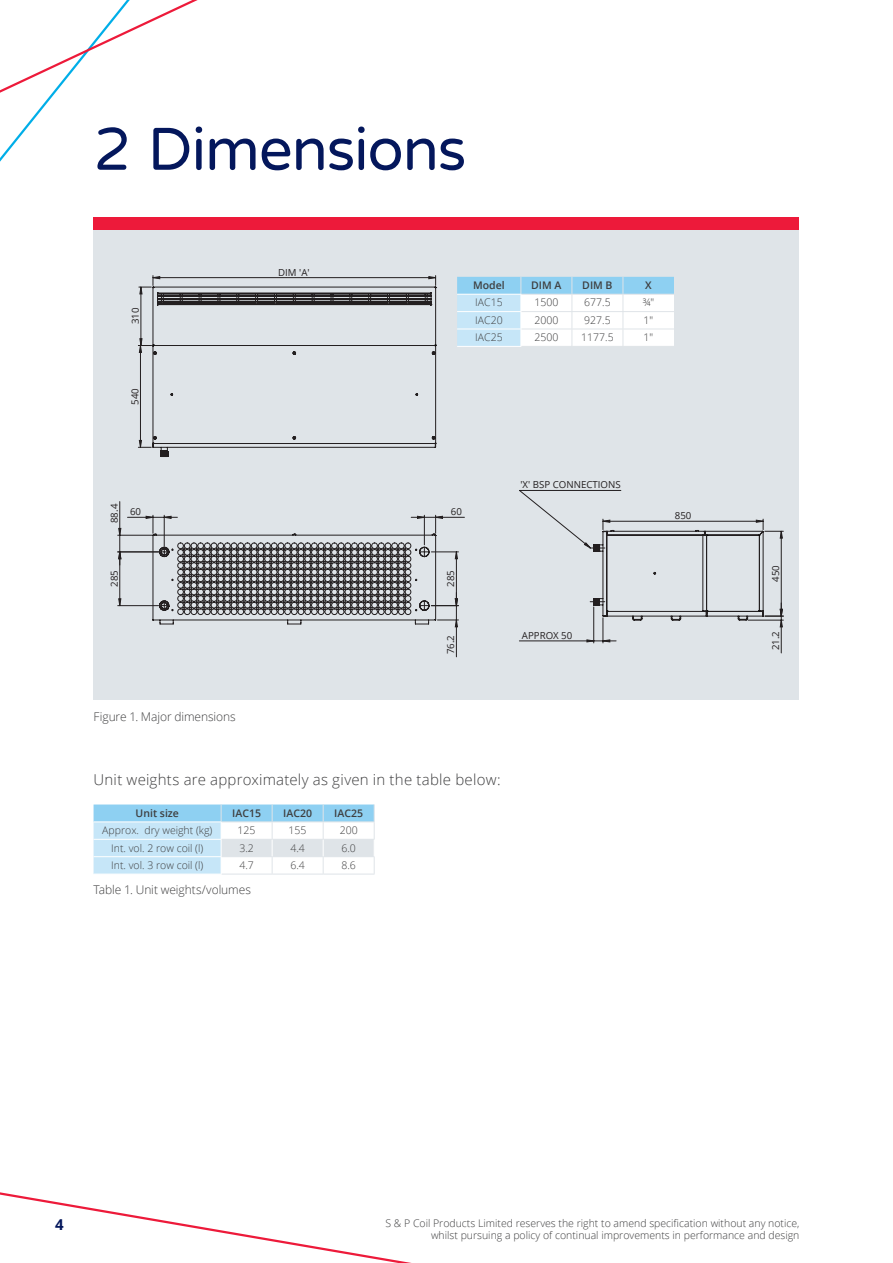
<style>
.page{position:relative;width:893px;height:1263px;background:#fff}
.page>*{position:absolute;margin:0;border:0;box-sizing:border-box;transform-origin:0 0}
.t1{font:60px "Varela Round";letter-spacing:-.025em;color:#04175c}
.t2{font:300 15px "Open Sans";letter-spacing:.015em;color:#3e3e3f}
.t3{font:700 15px "Open Sans";color:#04175c}
.t4{font:300 12px "Open Sans";letter-spacing:-.005em;color:#3e3e3f}
.t5{font:300 10.5px/12.6px "Open Sans";color:#3e3e3f;text-align:right}
.t6{font:600 10.5px "Open Sans";color:#3e3e3f}
.t7{font:9.6px "Open Sans";color:#231f20}
</style>
<div class="page">
<div style="left:94px;top:217px;width:705px;height:13px;background:#ed1a3a"></div>
<div style="left:94px;top:230px;width:705px;height:469px;background:#dfe4e8"></div>
<svg style="left:0;top:0;width:198px;height:232px"></svg>
<svg style="left:0;top:1192px;width:411px;height:71px"></svg>
<hr style="left:781px;top:620px;width:1px;height:33px;background:#231f20">
<hr style="left:456px;top:620px;width:1px;height:37px;background:#231f20">
<svg style="left:118px;top:277px;width:665px;height:366px"></svg>
<hr style="left:457px;top:294px;width:64px;height:1px;background:#fff">
<hr style="left:221px;top:874px;width:51px;height:1px;background:#dfe4e8">
<hr style="left:272px;top:874px;width:51px;height:1px;background:#dfe4e8">
<hr style="left:323px;top:874px;width:52px;height:1px;background:#dfe4e8">
<svg style="left:94px;top:804px;width:281px;height:70px"></svg>
<h1 class="t1" style="left:94px;top:108px;width:374px">2 Dimensions</h1>
<p class="t7" style="left:129px;top:324px;width:18px;rotate:-90deg">310</p>
<p class="t7" style="left:128px;top:405px;width:18px;rotate:-90deg">540</p>
<p class="t7" style="left:278px;top:265px;width:33px">DIM 'A'</p>
<p class="t6" style="left:473px;top:278px;width:33px">Model</p>
<p class="t6" style="left:531px;top:278px;width:32px">DIM A</p>
<p class="t6" style="left:582px;top:278px;width:32px">DIM B</p>
<p class="t6" style="left:645px;top:278px;width:8px">X</p>
<p class="t5" style="left:475px;top:296px;width:29px">IAC15</p>
<p class="t5" style="left:534px;top:296px;width:25px">1500</p>
<p class="t5" style="left:584px;top:296px;width:28px">677.5</p>
<p class="t5" style="left:643px;top:296px;width:13px">¾"</p>
<p class="t5" style="left:475px;top:313px;width:29px">IAC20</p>
<p class="t5" style="left:534px;top:313px;width:25px">2000</p>
<p class="t5" style="left:584px;top:313px;width:28px">927.5</p>
<p class="t5" style="left:644px;top:313px;width:11px">1"</p>
<p class="t5" style="left:475px;top:331px;width:29px">IAC25</p>
<p class="t5" style="left:534px;top:331px;width:25px">2500</p>
<p class="t5" style="left:581px;top:331px;width:34px">1177.5</p>
<p class="t5" style="left:644px;top:331px;width:11px">1"</p>
<p class="t7" style="left:108px;top:523px;width:21px;rotate:-90deg">88.4</p>
<p class="t7" style="left:130px;top:505px;width:13px">60</p>
<p class="t7" style="left:108px;top:587px;width:18px;rotate:-90deg">285</p>
<p class="t7" style="left:451px;top:505px;width:13px">60</p>
<p class="t7" style="left:444px;top:587px;width:18px;rotate:-90deg">285</p>
<p class="t7" style="left:444px;top:654px;width:21px;rotate:-90deg">76.2</p>
<p class="t7" style="left:520px;top:478px;width:102px">'X' BSP CONNECTIONS</p>
<p class="t7" style="left:522px;top:629px;width:52px">APPROX 50</p>
<p class="t4" style="left:94px;top:708px;width:144px">Figure 1. Major dimensions</p>
<h2 class="t2" style="left:94px;top:769px;width:408px">Unit weights are approximately as given in the table below:</h2>
<p class="t6" style="left:136px;top:806px;width:45px">Unit size</p>
<p class="t6" style="left:232px;top:806px;width:30px">IAC15</p>
<p class="t6" style="left:283px;top:806px;width:30px">IAC20</p>
<p class="t6" style="left:334px;top:806px;width:30px">IAC25</p>
<p class="t5" style="left:102px;top:824px;width:112px">Approx. dry weight (kg)</p>
<p class="t5" style="left:238px;top:824px;width:19px">125</p>
<p class="t5" style="left:289px;top:824px;width:19px">155</p>
<p class="t5" style="left:340px;top:824px;width:19px">200</p>
<p class="t5" style="left:111px;top:841px;width:94px">Int. vol. 2 row coil (l)</p>
<p class="t5" style="left:239px;top:841px;width:16px">3.2</p>
<p class="t5" style="left:290px;top:841px;width:16px">4.4</p>
<p class="t5" style="left:341px;top:841px;width:16px">6.0</p>
<p class="t5" style="left:111px;top:858px;width:94px">Int. vol. 3 row coil (l)</p>
<p class="t5" style="left:239px;top:858px;width:16px">4.7</p>
<p class="t5" style="left:290px;top:858px;width:16px">6.4</p>
<p class="t5" style="left:341px;top:858px;width:16px">8.6</p>
<p class="t4" style="left:94px;top:881px;width:159px">Table 1. Unit weights/volumes</p>
<p class="t7" style="left:675px;top:509px;width:18px">850</p>
<p class="t7" style="left:769px;top:582px;width:18px;rotate:-90deg">450</p>
<p class="t7" style="left:769px;top:650px;width:21px;rotate:-90deg">21.2</p>
<h2 class="t3" style="left:55px;top:1214px;width:10px">4</h2>
<p class="t5" style="left:385px;top:1216px;width:416px">S &amp; P Coil Products Limited reserves the right to amend specification without any notice, whilst pursuing a policy of continual improvements in performance and design</p>
</div>
